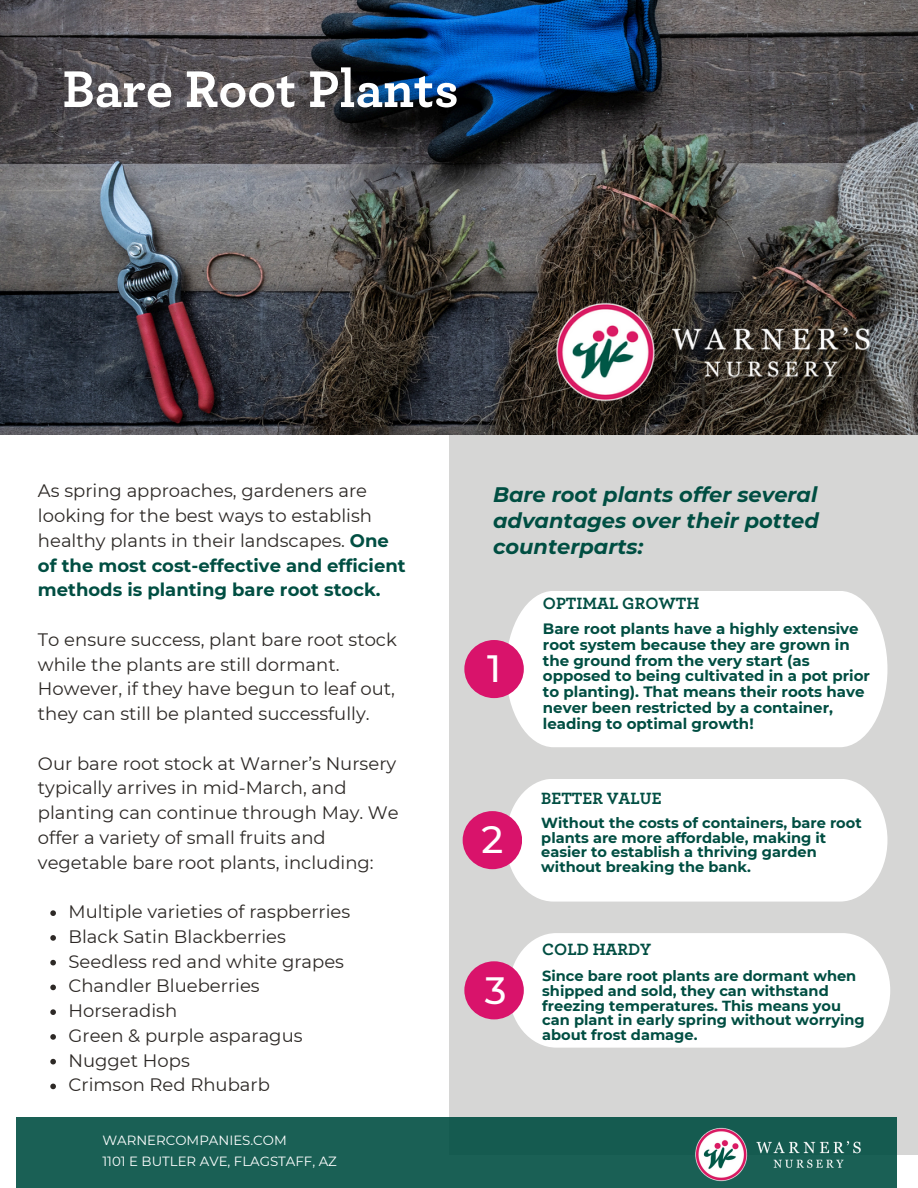
<style>
.page{position:relative;width:918px;height:1188px;background:#fff}
.page>*{position:absolute;margin:0;border:0;box-sizing:border-box;transform-origin:0 0}
.t1{font:700 54.15px "Archer";color:#fff}
.t2{font:500 37.95px "Montserrat";color:#fff}
.t3{font:italic 700 21px/25.8px "Montserrat";color:#004e42;text-align:justify}
.t4{font:18px/24.8px "Montserrat";color:#2d2926}
.t5{font:700 17.1px "Archer";color:#004e42}
.t6{font:700 15px/15.8px "Montserrat";color:#004e42}
.t7{font:700 14.55px/14.7px "Montserrat";color:#004e42}
.t8{font:13.35px "Montserrat";color:#fff}
.s1{font-weight:700;color:#004e42}
</style>
<div class="page">
<div style="left:449px;top:423px;width:469px;height:731px;background:#d6d6d5"></div>
<img style="left:0;top:0;width:918px;height:435px">
<img style="left:543px;top:281px;width:347px;height:142px">
<svg style="left:50px;top:910px;width:6px;height:6px"></svg>
<svg style="left:50px;top:935px;width:6px;height:6px"></svg>
<svg style="left:50px;top:960px;width:6px;height:5px"></svg>
<svg style="left:50px;top:985px;width:6px;height:5px"></svg>
<svg style="left:50px;top:1009px;width:6px;height:6px"></svg>
<svg style="left:50px;top:1034px;width:6px;height:6px"></svg>
<svg style="left:50px;top:1059px;width:6px;height:5px"></svg>
<svg style="left:50px;top:1084px;width:6px;height:5px"></svg>
<div style="left:506px;top:591px;width:381px;height:156px;background:#fff"></div>
<div style="left:464px;top:640px;width:60px;height:58px;background:#d9136b;border-radius:50%"></div>
<div style="left:16px;top:1117px;width:881px;height:71px;background:#1a6055"></div>
<img style="left:695px;top:1127px;width:166px;height:55px">
<div style="left:507px;top:779px;width:380px;height:123px;background:#fff"></div>
<div style="left:463px;top:811px;width:59px;height:58px;background:#d9136b;border-radius:50%"></div>
<div style="left:509px;top:933px;width:381px;height:115px;background:#fff"></div>
<div style="left:464px;top:961px;width:60px;height:58px;background:#d9136b;border-radius:50%"></div>
<p class="t1" style="left:62px;top:64px;width:398px">Bare Root Plants</p>
<p class="t4" style="left:38px;top:479px;width:369px">As spring approaches, gardeners are looking for the best ways to establish healthy plants in their landscapes. <span class="s1">One of the most cost-effective and efficient methods is planting bare root stock.</span></p>
<h1 class="t4" style="left:38px;top:627px;width:360px">To ensure success, plant bare root stock while the plants are still dormant.<br>However, if they have begun to leaf out, they can still be planted successfully.</h1>
<p class="t4" style="left:38px;top:751px;width:362px">Our bare root stock at Warner’s Nursery typically arrives in mid-March, and planting can continue through May. We offer a variety of small fruits and vegetable bare root plants, including:</p>
<h2 class="t4" style="left:69px;top:899px;width:283px">Multiple varieties of raspberries</h2>
<h3 class="t4" style="left:69px;top:924px;width:219px">Black Satin Blackberries</h3>
<h5 class="t4" style="left:69px;top:949px;width:277px">Seedless red and white grapes</h5>
<p class="t4" style="left:69px;top:974px;width:193px">Chandler Blueberries</p>
<h3 class="t4" style="left:69px;top:998px;width:110px">Horseradish</h3>
<h5 class="t4" style="left:69px;top:1023px;width:236px">Green &amp; purple asparagus</h5>
<p class="t4" style="left:69px;top:1048px;width:123px">Nugget Hops</p>
<h3 class="t4" style="left:69px;top:1073px;width:203px">Crimson Red Rhubarb</h3>
<h4 class="t8" style="left:102px;top:1132px;width:186px">WARNERCOMPANIES.COM</h4>
<p class="t8" style="left:102px;top:1153px;width:236px">1101 E BUTLER AVE, FLAGSTAFF, AZ</p>
<p class="t3" style="left:493px;top:482px;width:327px">Bare root plants offer several advantages over their potted counterparts:</p>
<h4 class="t2" style="left:487px;top:646px;width:16px">1</h4>
<p class="t2" style="left:481px;top:817px;width:23px">2</p>
<p class="t2" style="left:485px;top:967px;width:23px">3</p>
<h5 class="t5" style="left:543px;top:596px;width:158px">OPTIMAL GROWTH</h5>
<h4 class="t6" style="left:543px;top:621px;width:329px">Bare root plants have a highly extensive root system because they are grown in the ground from the very start (as opposed to being cultivated in a pot prior to planting). That means their roots have never been restricted by a container, leading to optimal growth!</h4>
<p class="t5" style="left:541px;top:790px;width:122px">BETTER VALUE</p>
<p class="t7" style="left:541px;top:815px;width:322px">Without the costs of containers, bare root plants are more affordable, making it easier to establish a thriving garden without breaking the bank.</p>
<p class="t5" style="left:542px;top:941px;width:111px">COLD HARDY</p>
<p class="t7" style="left:542px;top:969px;width:324px">Since bare root plants are dormant when shipped and sold, they can withstand freezing temperatures. This means you can plant in early spring without worrying about frost damage.</p>
</div>
